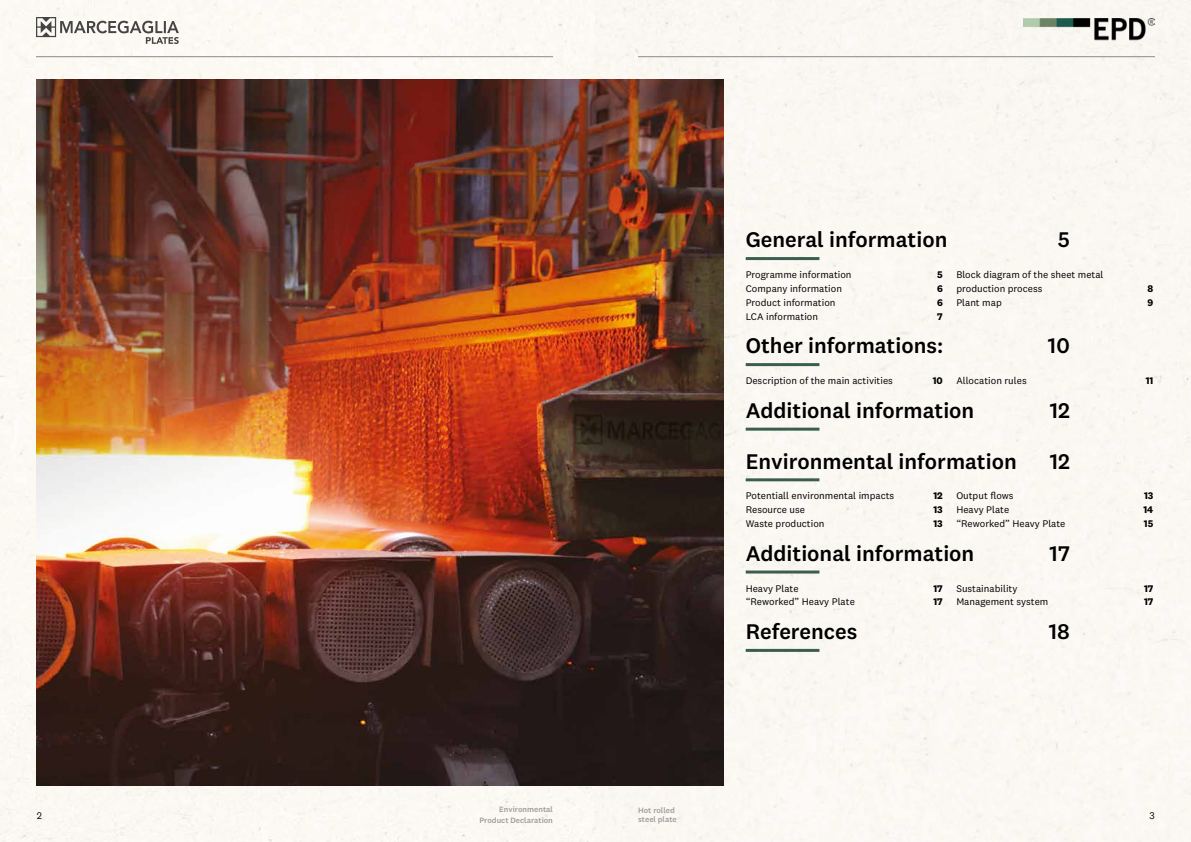
<style>
.page{position:relative;width:1191px;height:842px;background:#fbf8f2}
.page>*{position:absolute;margin:0;border:0;box-sizing:border-box;transform-origin:0 0}
.t1{font:500 22px "National 2";color:#000}
.t2{font:10px/13.8px "National 2";color:#000}
.t3{font:700 10px "National 2";color:#000}
.t4{font:500 8px/10.8px "National 2";color:#9d9d9c;text-align:right}
</style>
<div class="page">
<img style="left:1023px;top:19px;width:132px;height:23px">
<hr style="left:36px;top:56px;width:517px;height:1px;background:#898a8d">
<hr style="left:638px;top:56px;width:517px;height:1px;background:#898a8d">
<svg style="left:36px;top:17px;width:143px;height:27px"></svg>
<img style="left:36px;top:79px;width:687px;height:706px">
<hr style="left:745px;top:257px;width:74px;height:3px;background:#3d6153">
<hr style="left:745px;top:363px;width:74px;height:3px;background:#3d6153">
<hr style="left:745px;top:428px;width:74px;height:3px;background:#3d6153">
<hr style="left:745px;top:478px;width:74px;height:3px;background:#3d6153">
<hr style="left:745px;top:570px;width:74px;height:3px;background:#3d6153">
<hr style="left:745px;top:649px;width:74px;height:3px;background:#3d6153">
<h1 class="t1" style="left:745px;top:226px;width:203px">General information</h1>
<h1 class="t1" style="left:1057px;top:226px;width:14px">5</h1>
<p class="t2" style="left:745px;top:268px;width:107px">Programme information</p>
<p class="t3" style="left:937px;top:268px;width:7px">5</p>
<p class="t2" style="left:745px;top:281px;width:98px">Company information</p>
<p class="t3" style="left:937px;top:282px;width:7px">6</p>
<p class="t2" style="left:745px;top:295px;width:91px">Product information</p>
<p class="t3" style="left:937px;top:296px;width:7px">6</p>
<p class="t2" style="left:745px;top:309px;width:74px">LCA information</p>
<p class="t3" style="left:937px;top:310px;width:7px">7</p>
<p class="t2" style="left:956px;top:268px;width:149px">Block diagram of the sheet metal production process</p>
<p class="t3" style="left:1147px;top:282px;width:7px">8</p>
<p class="t2" style="left:956px;top:295px;width:47px">Plant map</p>
<p class="t3" style="left:1147px;top:296px;width:7px">9</p>
<h1 class="t1" style="left:745px;top:332px;width:199px">Other informations:</h1>
<h1 class="t1" style="left:1048px;top:332px;width:23px">10</h1>
<p class="t2" style="left:745px;top:374px;width:149px">Description of the main activities</p>
<p class="t3" style="left:932px;top:374px;width:12px">10</p>
<p class="t2" style="left:956px;top:374px;width:72px">Allocation rules</p>
<p class="t3" style="left:1145px;top:374px;width:9px">11</p>
<h1 class="t1" style="left:745px;top:397px;width:230px">Additional information</h1>
<h1 class="t1" style="left:1049px;top:397px;width:22px">12</h1>
<h1 class="t1" style="left:745px;top:448px;width:273px">Environmental information</h1>
<h1 class="t1" style="left:1049px;top:448px;width:22px">12</h1>
<p class="t2" style="left:745px;top:489px;width:150px">Potentiall environmental impacts</p>
<p class="t3" style="left:933px;top:490px;width:11px">12</p>
<p class="t2" style="left:745px;top:503px;width:61px">Resource use</p>
<p class="t3" style="left:933px;top:504px;width:11px">13</p>
<p class="t2" style="left:745px;top:517px;width:80px">Waste production</p>
<p class="t3" style="left:933px;top:517px;width:11px">13</p>
<p class="t2" style="left:956px;top:489px;width:59px">Output flows</p>
<p class="t3" style="left:1144px;top:490px;width:11px">13</p>
<p class="t2" style="left:956px;top:503px;width:54px">Heavy Plate</p>
<p class="t3" style="left:1143px;top:503px;width:11px">14</p>
<p class="t2" style="left:956px;top:517px;width:111px">“Reworked” Heavy Plate</p>
<p class="t3" style="left:1144px;top:517px;width:11px">15</p>
<h1 class="t1" style="left:745px;top:540px;width:230px">Additional information</h1>
<h1 class="t1" style="left:1049px;top:540px;width:22px">17</h1>
<p class="t2" style="left:745px;top:581px;width:54px">Heavy Plate</p>
<p class="t3" style="left:933px;top:582px;width:11px">17</p>
<p class="t2" style="left:745px;top:595px;width:111px">“Reworked” Heavy Plate</p>
<p class="t3" style="left:933px;top:596px;width:11px">17</p>
<p class="t2" style="left:956px;top:581px;width:63px">Sustainability</p>
<p class="t3" style="left:1144px;top:582px;width:11px">17</p>
<p class="t2" style="left:956px;top:595px;width:94px">Management system</p>
<p class="t3" style="left:1144px;top:596px;width:11px">17</p>
<h1 class="t1" style="left:745px;top:618px;width:113px">References</h1>
<h1 class="t1" style="left:1048px;top:618px;width:23px">18</h1>
<p class="t4" style="left:479px;top:804px;width:75px">Environmental<br>Product Declaration</p>
<p class="t4" style="left:638px;top:805px;width:40px;line-height:9.8px;text-align:left">Hot rolled steel plate</p>
<p class="t2" style="left:37px;top:808px;width:7px">2</p>
<p class="t2" style="left:1149px;top:808px;width:7px">3</p>
</div>
